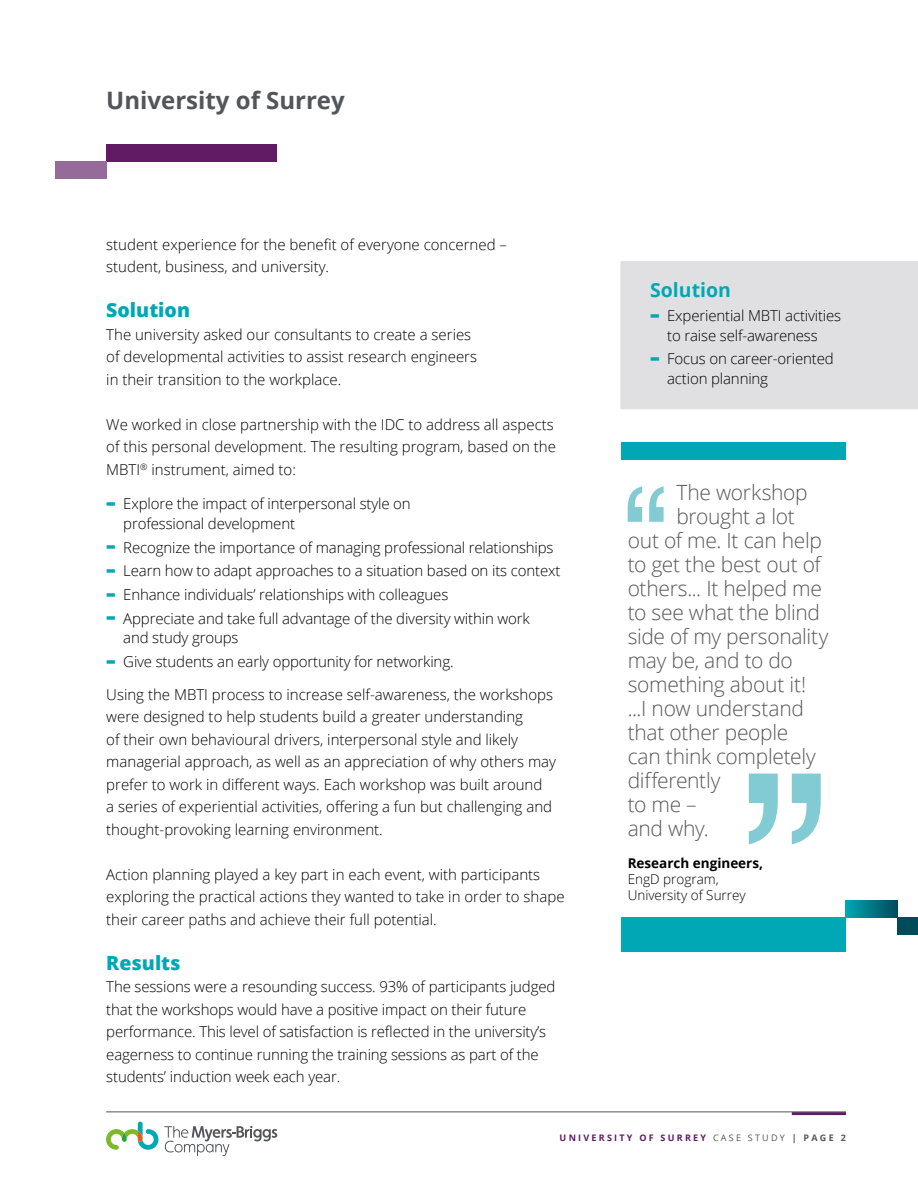
<style>
.page{position:relative;width:918px;height:1188px;background:#fff}
.page>*{position:absolute;margin:0;border:0;box-sizing:border-box;transform-origin:0 0}
.t1{font:700 24px "Open Sans";color:#52565a}
.t2{font:300 21px "Open Sans";letter-spacing:-.015em;color:#575756}
.t3{font:800 19.5px "Open Sans";color:#00a8b5}
.t4{font:700 19.5px "Open Sans";color:#00a8b5}
.t5{font:300 15px/22.5px "Open Sans";color:#000}
.t6{font:300 13.5px/16.2px "Open Sans";color:#000}
.t7{font:700 13.5px "Open Sans";color:#000}
.t8{font:700 9px "Open Sans";letter-spacing:.25em;color:#611a64}
.s1{font-weight:800;font-size:22.5px;color:#00a8b5}
.s2{font-weight:400;color:#575756}
.s3{color:#575756}
</style>
<div class="page">
<hr style="left:792px;top:1112px;width:54px;height:3px;background:#611a64">
<hr style="left:106px;top:1112px;width:740px;height:1px;background:#52565a">
<svg style="left:106px;top:1122px;width:52px;height:28px"></svg>
<svg style="left:164px;top:1126px;width:113px;height:30px"></svg>
<div style="left:620px;top:261px;width:298px;height:148px;background:#e0dfe1"></div>
<div style="left:106px;top:144px;width:170px;height:17px;background:#611a64"></div>
<div style="left:55px;top:161px;width:51px;height:17px;background:#966b99"></div>
<div style="left:621px;top:443px;width:225px;height:17px;background:#00a8b5"></div>
<svg style="left:749px;top:774px;width:72px;height:70px"></svg>
<svg style="left:628px;top:486px;width:36px;height:36px"></svg>
<div style="left:621px;top:918px;width:225px;height:34px;background:#00a8b5"></div>
<div style="left:846px;top:901px;width:51px;height:17px;background:linear-gradient(to right,#00a5b3,#004c5a)"></div>
<div style="left:897px;top:918px;width:21px;height:17px;background:#004b5a"></div>
<h1 class="t1" style="left:106px;top:83px;width:240px">University of Surrey</h1>
<p class="t5" style="left:106px;top:233px;width:402px">student experience for the benefit of everyone concerned – student, business, and university.</p>
<h3 class="t3" style="left:106px;top:295px;width:85px">Solution</h3>
<p class="t5" style="left:106px;top:323px;width:372px">The university asked our consultants to create a series of developmental activities to assist research engineers in their transition to the workplace.</p>
<p class="t5" style="left:106px;top:413px;width:451px">We worked in close partnership with the IDC to address all aspects of this personal development. The resulting program, based on the<br>MBTI<sup>®</sup> instrument, aimed to:</p>
<p class="t5" style="left:123px;top:494px;width:289px;line-height:19.5px;text-indent:-17px"><span class="s1">-</span> Explore the impact of interpersonal style on professional development</p>
<p class="t5" style="left:106px;top:535px;width:449px"><span class="s1">-</span> Recognize the importance of managing professional relationships</p>
<p class="t5" style="left:106px;top:559px;width:456px"><span class="s1">-</span> Learn how to adapt approaches to a situation based on its context</p>
<p class="t5" style="left:106px;top:583px;width:344px"><span class="s1">-</span> Enhance individuals’ relationships with colleagues</p>
<p class="t5" style="left:123px;top:608px;width:408px;line-height:19.5px;text-indent:-17px"><span class="s1">-</span> Appreciate and take full advantage of the diversity within work and study groups</p>
<p class="t5" style="left:106px;top:645px;width:448px;line-height:32.7px"><span class="s1">-</span> Give students an early opportunity for networking.<br>Using the MBTI process to increase self-awareness, the workshops</p>
<p class="t5" style="left:106px;top:705px;width:451px">were designed to help students build a greater understanding<br>of their own behavioural drivers, interpersonal style and likely managerial approach, as well as an appreciation of why others may prefer to work in different ways. Each workshop was built around<br>a series of experiential activities, offering a fun but challenging and thought-provoking learning environment.</p>
<p class="t5" style="left:106px;top:863px;width:460px">Action planning played a key part in each event, with participants exploring the practical actions they wanted to take in order to shape their career paths and achieve their full potential.</p>
<h3 class="t3" style="left:106px;top:948px;width:76px">Results</h3>
<p class="t5" style="left:106px;top:975px;width:451px">The sessions were a resounding success. 93% of participants judged that the workshops would have a positive impact on their future performance. This level of satisfaction is reflected in the university’s eagerness to continue running the training sessions as part of the students’ induction week each year.</p>
<h3 class="t4" style="left:650px;top:276px;width:82px">Solution</h3>
<p class="t5" style="left:650px;top:305px;width:193px;line-height:19.5px;text-align:center"><span class="s1">-</span> Experiential MBTI activities to raise self-awareness</p>
<p class="t5" style="left:667px;top:349px;width:168px;line-height:19.5px;text-indent:-17px"><span class="s1">-</span> Focus on career-oriented action planning</p>
<h2 class="t2" style="left:676px;top:478px;width:133px">The workshop</h2>
<h2 class="t2" style="left:676px;top:502px;width:120px">brought a lot</h2>
<h2 class="t2" style="left:628px;top:526px;width:196px">out of me. It can help</h2>
<h2 class="t2" style="left:628px;top:550px;width:195px">to get the best out of</h2>
<h2 class="t2" style="left:628px;top:574px;width:196px">others... It helped me</h2>
<h2 class="t2" style="left:628px;top:598px;width:194px">to see what the blind</h2>
<h2 class="t2" style="left:628px;top:622px;width:202px">side of my personality</h2>
<h2 class="t2" style="left:628px;top:646px;width:167px">may be, and to do</h2>
<h2 class="t2" style="left:628px;top:670px;width:180px">something about it!</h2>
<h2 class="t2" style="left:628px;top:694px;width:178px">...I now understand</h2>
<h2 class="t2" style="left:628px;top:718px;width:162px">that other people</h2>
<h2 class="t2" style="left:628px;top:742px;width:190px">can think completely</h2>
<h2 class="t2" style="left:628px;top:766px;width:94px">differently</h2>
<h2 class="t2" style="left:628px;top:790px;width:71px">to me –</h2>
<h2 class="t2" style="left:628px;top:814px;width:83px">and why.</h2>
<p class="t7" style="left:628px;top:854px;width:137px">Research engineers,</p>
<p class="t6" style="left:628px;top:871px;width:120px">EngD program,<br>University of Surrey</p>
<p class="t8" style="left:560px;top:1131px;width:288px">University of Su rrey <span class="s2">CASE STUDY</span> <span class="s3">| PAGE 2</span></p>
</div>
